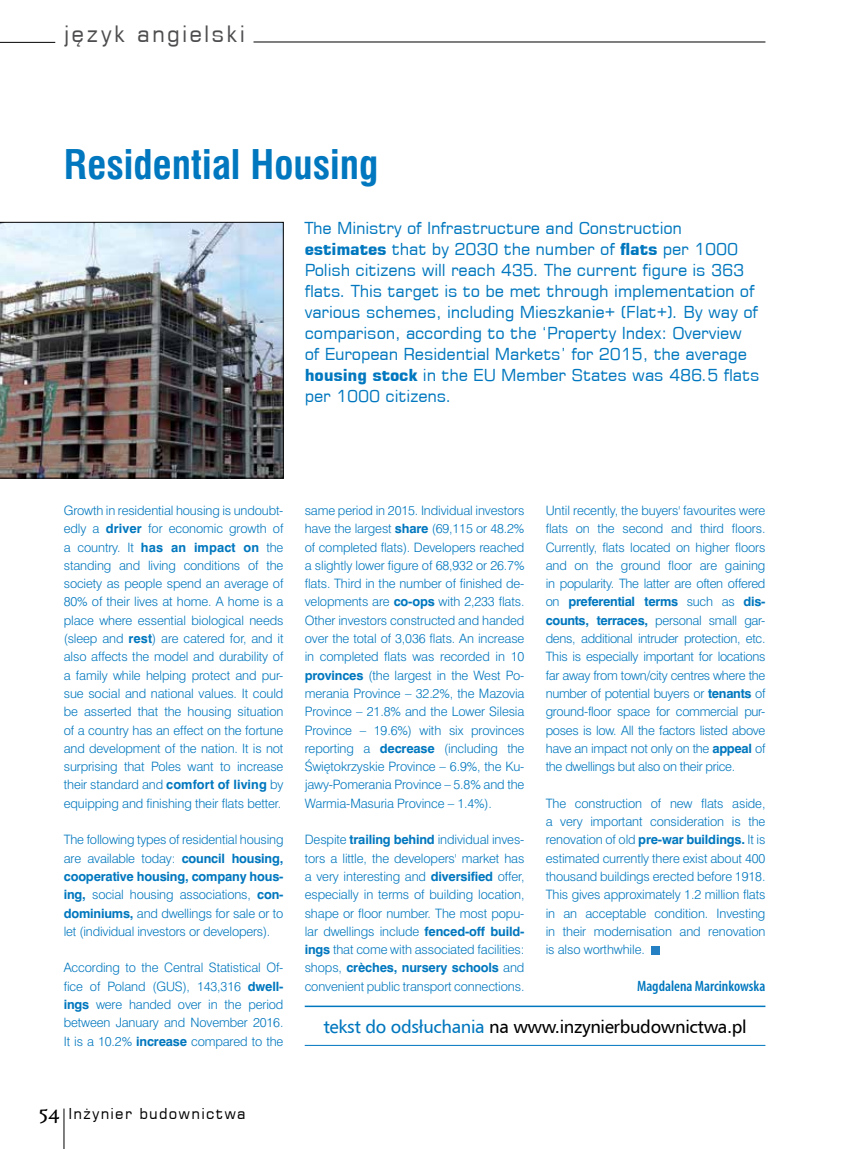
<style>
.page{position:relative;width:842px;height:1149px;background:#fff}
.page>*{position:absolute;margin:0;border:0;box-sizing:border-box;transform-origin:0 0}
.t1{font:700 37.5px "Swis 721 Cn PL";color:#0077be}
.t2{font:22.5px "Square 721 TL";letter-spacing:.09em;color:#4d4d4f}
.t3{font:18px "Humanist 777 TL Roman B";letter-spacing:-.02em;color:#000}
.t4{font:16.5px/21px "Square 721 TL";letter-spacing:-.01em;color:#0077be}
.t5{font:15px "Square 721 TL";letter-spacing:.08em;color:#000}
.t6{font:600 condensed 15px "Myriad Pro";color:#0077be}
.t7{font:12px/18.3px "Swis 721 Lt PL";letter-spacing:-.01em;color:#0077be;text-align:justify}
.t8{font:700 12px "Swis 721 PL";letter-spacing:-.015em;color:#0077be}
.s1{font-weight:700}
.s2{font-family:"Swis 721 PL";font-weight:700}
.s3{font-family:"Swis 721 Lt PL";font-weight:400}
.s4{color:#0077be}
.s5{font-family:"High Tower Text";font-size:24px}
</style>
<div class="page">
<hr style="left:0;top:42px;width:55px;height:1px;background:#000">
<hr style="left:253px;top:42px;width:512px;height:1px;background:#000">
<hr style="left:64px;top:1108px;width:1px;height:40px;background:#000">
<img style="left:0;top:222px;width:283px;height:256px">
<div style="left:651px;top:945px;width:8px;height:8px;background:#257fc3"></div>
<hr style="left:305px;top:1005px;width:460px;height:1px;background:#0077be">
<hr style="left:305px;top:1044px;width:460px;height:1px;background:#0077be">
<svg style="left:321px;top:1005px;width:424px;height:41px"></svg>
<h2 class="t2" style="left:64px;top:20px;width:183px">język angielski</h2>
<h1 class="t1" style="left:64px;top:141px;width:316px">Residential Housing</h1>
<p class="t4" style="left:305px;top:217px;width:456px">The Ministry of Infrastructure and Construction <span class="s1">estimates</span> that by 2030 the number of <span class="s1">flats</span> per 1000<br>Polish citizens will reach 435. The current figure is 363 flats. This target is to be met through implementation of various schemes, including Mieszkanie+ (Flat+). By way of comparison, according to the ‘Property Index: Overview of European Residential Markets’ for 2015, the average <span class="s1">housing stock</span> in the EU Member States was 486.5 flats per 1000 citizens.</p>
<p class="t7" style="left:64px;top:501px;width:221px">Growth in residential housing is undoubt&shy;edly a <span class="s2">driver</span> for economic growth of a country. It <span class="s2">has an impact on</span> the standing and living conditions of the society as people spend an average of 80% of their lives at home. A home is a place where essential biological needs (sleep and <span class="s2">rest</span>) are catered for, and it also affects the model and durability of a family while helping protect and pur&shy;sue social and national values. It could be asserted that the housing situation of a country has an effect on the fortune and development of the nation. It is not surprising that Poles want to increase their standard and <span class="s2">comfort of living</span> by equipping and finishing their flats better.</p>
<p class="t7" style="left:64px;top:830px;width:221px">The following types of residential housing are available today: <span class="s2">council housing,</span></p>
<p class="t8" style="left:64px;top:868px;width:221px">cooperative housing, company hous-</p>
<p class="t7" style="left:64px;top:885px;width:221px"><span class="s2">ing,</span> social housing associations, <span class="s2">con&shy;dominiums,</span> and dwellings for sale or to let (individual investors or developers).</p>
<p class="t7" style="left:64px;top:958px;width:221px">According to the Central Statistical Of&shy;fice of Poland (GUS), 143,316 <span class="s2">dwell&shy;ings</span> were handed over in the period between January and November 2016.<br>It is a 10.2% <span class="s2">increase</span> compared to the</p>
<p class="t7" style="left:546px;top:501px;width:221px">Until recently, the buyers' favourites were flats on the second and third floors.<br>Currently, flats located on higher floors and on the ground floor are gaining in popularity. The latter are often offered</p>
<p class="t8" style="left:546px;top:594px;width:221px"><span class="s3">on</span> preferential terms <span class="s3">such as</span> dis-</p>
<p class="t7" style="left:546px;top:610px;width:221px"><span class="s2">counts, terraces,</span> personal small gar&shy;dens, additional intruder protection, etc.<br>This is especially important for locations far away from town/city centres where the number of potential buyers or <span class="s2">tenants</span> of ground-floor space for commercial pur&shy;poses is low. All the factors listed above have an impact not only on the <span class="s2">appeal</span> of the dwellings but also on their price.</p>
<p class="t7" style="left:546px;top:793px;width:221px">The construction of new flats aside, a very important consideration is the renovation of old <span class="s2">pre-war buildings.</span> It is estimated currently there exist about 400 thousand buildings erected before 1918.<br>This gives approximately 1.2 million flats in an acceptable condition. Investing in their modernisation and renovation is also worthwhile.</p>
<p class="t6" style="left:637px;top:976px;width:130px">Magdalena Marcinkowska</p>
<h3 class="t3" style="left:323px;top:1014px;width:425px"><span class="s4">tekst do odsłuchania</span> na www.inzynierbudownictwa.pl</h3>
<p class="t7" style="left:305px;top:501px;width:221px">same period in 2015. Individual investors have the largest <span class="s2">share</span> (69,115 or 48.2% of completed flats). Developers reached a slightly lower figure of 68,932 or 26.7% flats. Third in the number of finished de&shy;velopments are <span class="s2">co-ops</span> with 2,233 flats.<br>Other investors constructed and handed over the total of 3,036 flats. An increase in completed flats was recorded in 10 <span class="s2">provinces</span> (the largest in the West Po&shy;merania Province – 32.2%, the Mazovia Province – 21.8% and the Lower Silesia Province – 19.6%) with six provinces reporting a <span class="s2">decrease</span> (including the Świętokrzyskie Province – 6.9%, the Ku&shy;jawy-Pomerania Province – 5.8% and the Warmia-Masuria Province – 1.4%).</p>
<p class="t7" style="left:305px;top:830px;width:221px">Despite <span class="s2">trailing behind</span> individual inves&shy;tors a little, the developers' market has a very interesting and <span class="s2">diversified</span> offer, especially in terms of building location, shape or floor number. The most popu&shy;lar dwellings include <span class="s2">fenced-off build&shy;ings</span> that come with associated facilities:</p>
<p class="t8" style="left:305px;top:959px;width:221px"><span class="s3">shops,</span> crèches, nursery schools <span class="s3">and</span></p>
<p class="t7" style="left:305px;top:976px;width:221px">convenient public transport connections.</p>
<p class="t5" style="left:39px;top:1103px;width:208px"><span class="s5">54</span> Inżynier budownictwa</p>
</div>
